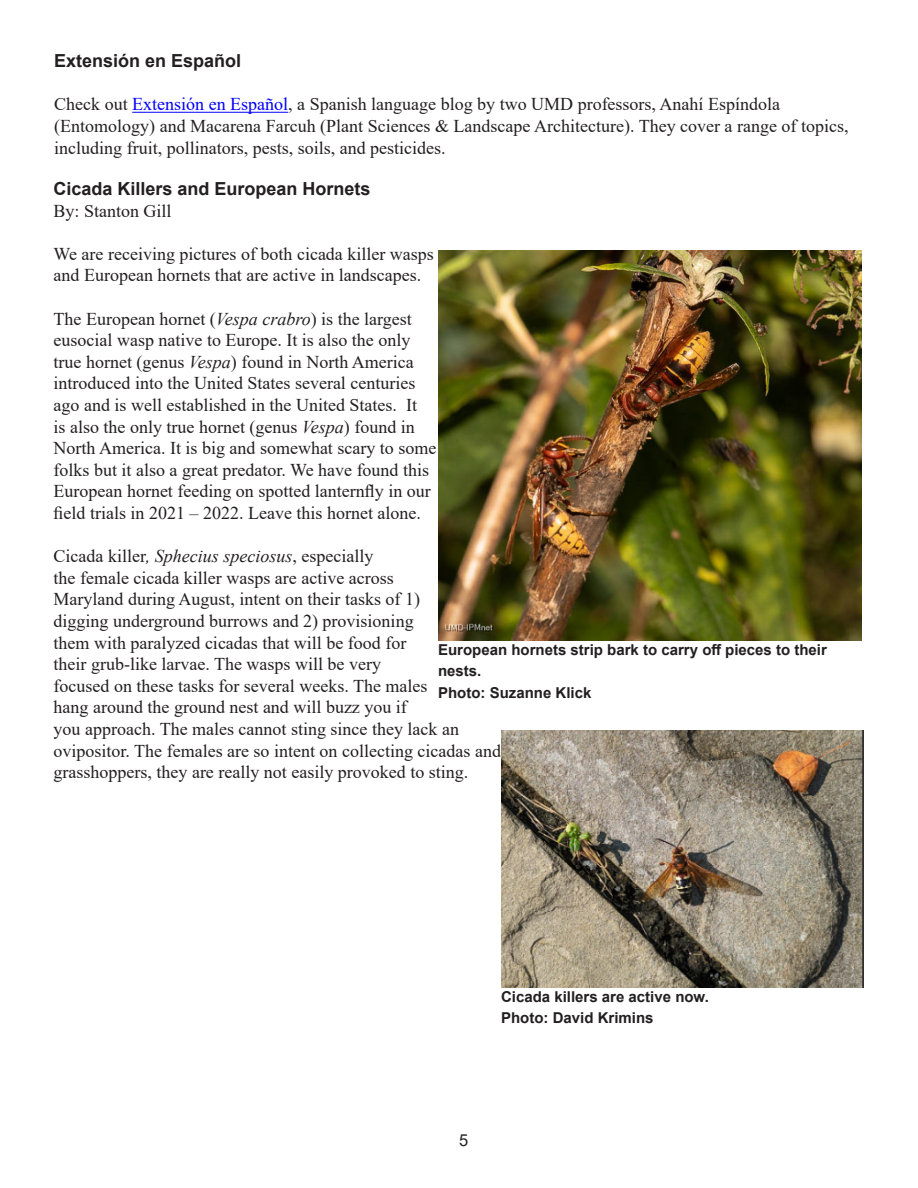
<style>
.page{position:relative;width:918px;height:1188px;background:#fff}
.page>*{position:absolute;margin:0;border:0;box-sizing:border-box;transform-origin:0 0}
.t1{font:18px/21.6px "Times New Roman";color:#231f20}
.t2{font:700 18px "Arial";color:#231f20}
.t3{font:16.5px "Arial";color:#231f20}
.t4{font:700 15px/21.6px "Arial";color:#231f20}
.s1{color:#00f}
.s2{font-style:italic}
</style>
<div class="page">
<hr style="left:132px;top:112px;width:156px;height:1px;background:#00f">
<img style="left:501px;top:731px;width:363px;height:257px">
<img style="left:438px;top:250px;width:424px;height:391px">
<p class="t2" style="left:54px;top:48px;width:189px">Extensión en Español</p>
<p class="t1" style="left:54px;top:93px;width:796px">Check out <span class="s1">Extensión en Español</span>, a Spanish language blog by two UMD professors, Anahí Espíndola (Entomology) and Macarena Farcuh (Plant Sciences &amp; Landscape Architecture). They cover a range of topics, including fruit, pollinators, pests, soils, and pesticides.</p>
<p class="t2" style="left:54px;top:176px;width:319px">Cicada Killers and European Hornets</p>
<p class="t1" style="left:54px;top:199px;width:120px">By: Stanton Gill</p>
<p class="t1" style="left:54px;top:242px;width:382px">We are receiving pictures of both cicada killer wasps and European hornets that are active in landscapes.</p>
<p class="t1" style="left:54px;top:307px;width:384px">The European hornet (<span class="s2">Vespa crabro</span>) is the largest eusocial wasp native to Europe. It is also the only true hornet (genus <span class="s2">Vespa</span>) found in North America introduced into the United States several centuries ago and is well established in the United States. It<br>is also the only true hornet (genus <span class="s2">Vespa</span>) found in North America. It is big and somewhat scary to some folks but it also a great predator. We have found this European hornet feeding on spotted lanternfly in our field trials in 2021 – 2022. Leave this hornet alone.</p>
<p class="t1" style="left:54px;top:545px;width:449px">Cicada killer<span class="s2">, Sphecius speciosus</span>, especially<br>the female cicada killer wasps are active across<br>Maryland during August, intent on their tasks of 1)<br>digging underground burrows and 2) provisioning<br>them with paralyzed cicadas that will be food for<br>their grub-like larvae. The wasps will be very<br>focused on these tasks for several weeks. The males<br>hang around the ground nest and will buzz you if<br>you approach. The males cannot sting since they lack an ovipositor. The females are so intent on collecting cicadas and grasshoppers, they are really not easily provoked to sting.</p>
<p class="t4" style="left:438px;top:639px;width:390px">European hornets strip bark to carry off pieces to their nests.</p>
<p class="t4" style="left:438px;top:682px;width:155px">Photo: Suzanne Klick</p>
<p class="t4" style="left:501px;top:986px;width:209px">Cicada killers are active now.</p>
<p class="t4" style="left:501px;top:1008px;width:154px">Photo: David Krimins</p>
<p class="t3" style="left:459px;top:1129px;width:11px">5</p>
</div>
